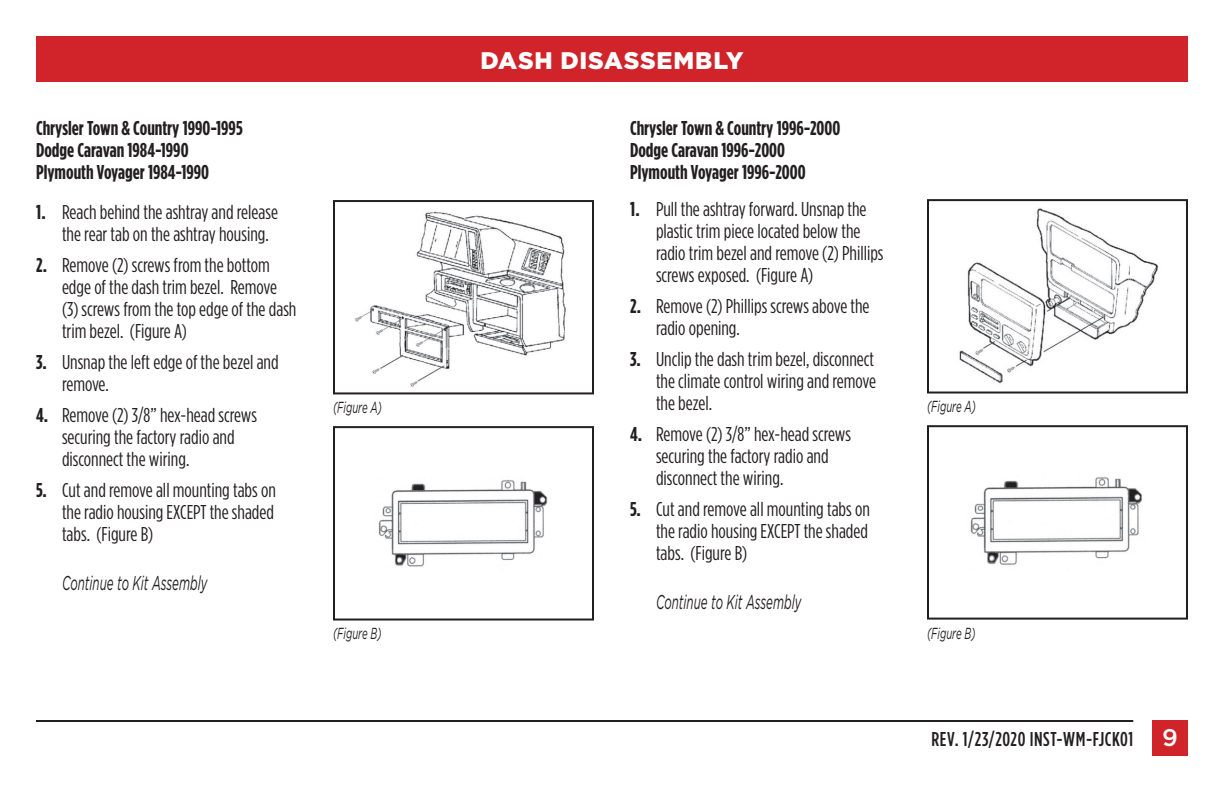
<style>
.page{position:relative;width:1224px;height:792px;background:#fff}
.page>*{position:absolute;margin:0;border:0;box-sizing:border-box;transform-origin:0 0}
.t1{font:900 24px "Gotham";letter-spacing:.03em;color:#fff}
.t2{font:20px/22px "Gotham Condensed";color:#231f20}
.t3{font:700 20px/22px "Gotham Condensed";color:#231f20}
.t4{font:italic 20px "Gotham";color:#231f20;scale:.58 1}
.t5{font:500 20px "Gotham Condensed";letter-spacing:.03em;color:#231f20}
.t6{font:italic 16px "Gotham";color:#231f20;scale:.6 1}
.s1{font-weight:700}
.s2{font-family:"Gotham";font-size:24px;color:#fff}
</style>
<div class="page">
<div style="left:36px;top:36px;width:1152px;height:45px;background:#d1232a"></div>
<hr style="left:36px;top:720px;width:1097px;height:2px;background:#231f20">
<div style="left:1152px;top:720px;width:36px;height:36px;background:#d1232a"></div>
<img style="left:355px;top:211px;width:211px;height:176px">
<div style="left:333px;top:200px;width:261px;height:194px;border:2px solid #231f20"></div>
<img style="left:378px;top:480px;width:170px;height:87px">
<div style="left:333px;top:426px;width:261px;height:195px;border:2px solid #231f20"></div>
<img style="left:959px;top:208px;width:200px;height:176px">
<div style="left:927px;top:199px;width:261px;height:195px;border:2px solid #231f20"></div>
<img style="left:970px;top:477px;width:172px;height:88px">
<div style="left:927px;top:425px;width:261px;height:195px;border:2px solid #231f20"></div>
<p class="t1" style="left:480px;top:47px;width:265px">DASH DISASSEMBLY</p>
<p class="t3" style="left:36px;top:116px;width:208px">Chrysler Town &amp; Country 1990-1995<br>Dodge Caravan 1984-1990<br>Plymouth Voyager 1984-1990</p>
<p class="t3" style="left:630px;top:116px;width:212px">Chrysler Town &amp; Country 1996-2000<br>Dodge Caravan 1996-2000<br>Plymouth Voyager 1996-2000</p>
<p class="t2" style="left:62px;top:200px;width:218px;text-indent:-26px"><span class="s1">1.</span> Reach behind the ashtray and release the rear tab on the ashtray housing.</p>
<p class="t2" style="left:62px;top:253px;width:236px;text-indent:-26px"><span class="s1">2.</span> Remove (2) screws from the bottom edge of the dash trim bezel. Remove (3) screws from the top edge of the dash trim bezel. (Figure A)</p>
<p class="t2" style="left:62px;top:350px;width:218px;text-indent:-26px"><span class="s1">3.</span> Unsnap the left edge of the bezel and remove.</p>
<p class="t2" style="left:62px;top:403px;width:197px;text-indent:-26px"><span class="s1">4.</span> Remove (2) 3/8” hex-head screws securing the factory radio and disconnect the wiring.</p>
<p class="t2" style="left:62px;top:478px;width:215px;text-align:justify;text-indent:-26px"><span class="s1">5.</span> Cut and remove all mounting tabs on the radio housing EXCEPT the shaded tabs. (Figure B)</p>
<p class="t4" style="left:62px;top:572px;width:252px">Continue to Kit Assembly</p>
<p class="t2" style="left:656px;top:198px;width:229px;text-indent:-26px"><span class="s1">1.</span> Pull the ashtray forward. Unsnap the plastic trim piece located below the radio trim bezel and remove (2) Phillips screws exposed. (Figure A)</p>
<p class="t2" style="left:656px;top:295px;width:215px;text-indent:-26px"><span class="s1">2.</span> Remove (2) Phillips screws above the radio opening.</p>
<p class="t2" style="left:656px;top:348px;width:222px;text-align:justify;text-indent:-26px"><span class="s1">3.</span> Unclip the dash trim bezel, disconnect the climate control wiring and remove the bezel.</p>
<p class="t2" style="left:656px;top:423px;width:197px;text-indent:-26px"><span class="s1">4.</span> Remove (2) 3/8” hex-head screws securing the factory radio and disconnect the wiring.</p>
<p class="t2" style="left:656px;top:498px;width:215px;text-align:justify;text-indent:-26px"><span class="s1">5.</span> Cut and remove all mounting tabs on the radio housing EXCEPT the shaded tabs. (Figure B)</p>
<p class="t4" style="left:656px;top:591px;width:252px">Continue to Kit Assembly</p>
<p class="t6" style="left:333px;top:399px;width:83px">(Figure A)</p>
<p class="t6" style="left:333px;top:625px;width:83px">(Figure B)</p>
<p class="t6" style="left:927px;top:398px;width:83px">(Figure A)</p>
<p class="t6" style="left:927px;top:624px;width:83px">(Figure B)</p>
<p class="t5" style="left:931px;top:728px;width:248px">REV. 1/23/2020 INST-WM-FJCK01 <span class="s2">9</span></p>
</div>
